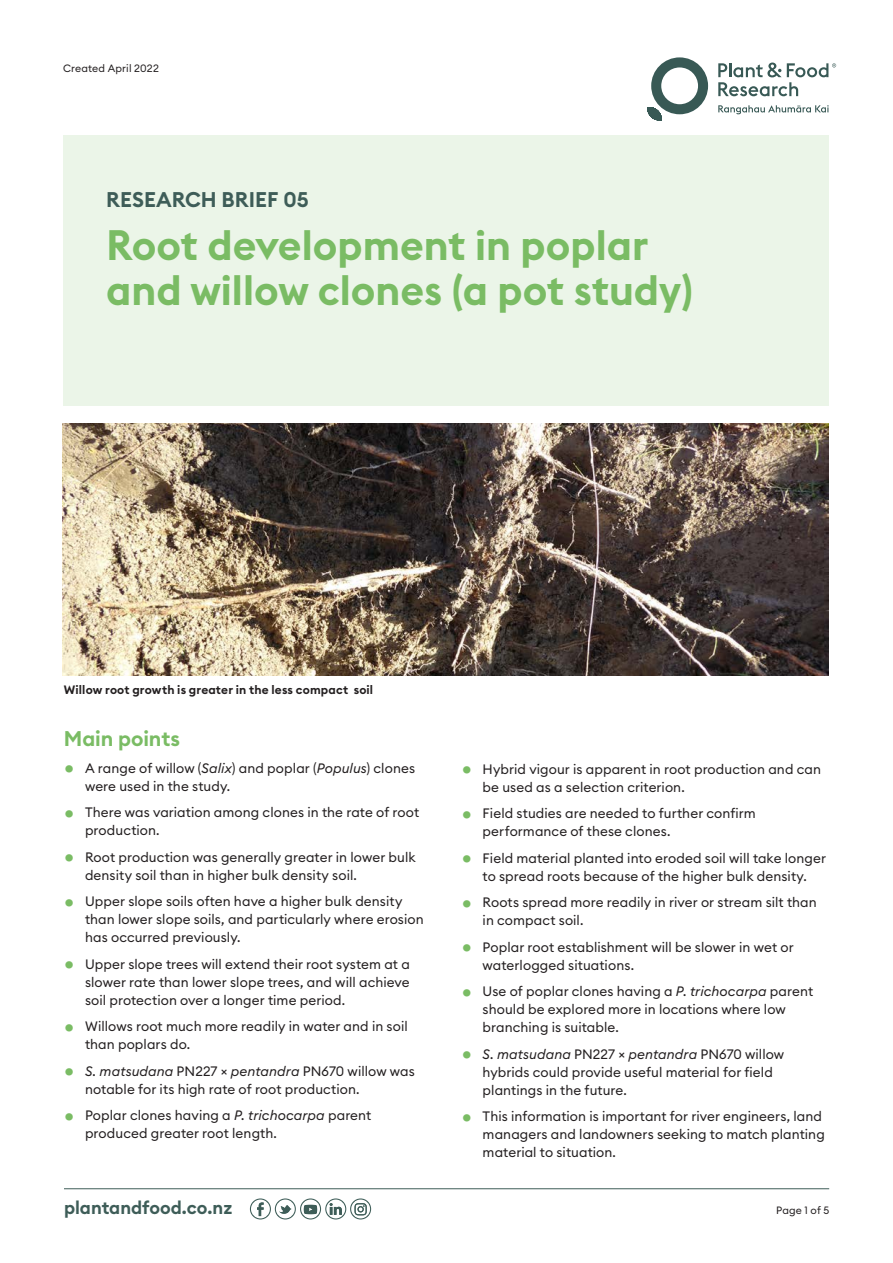
<style>
.page{position:relative;width:893px;height:1263px;background:#fff}
.page>*{position:absolute;margin:0;border:0;box-sizing:border-box;transform-origin:0 0}
.t1{font:600 42px/45px "Euclid Flex";color:#7abc64}
.t2{font:600 21px "Euclid Circular B";color:#3e5d58}
.t3{font:600 21px "Euclid Circular B";letter-spacing:-.005em;color:#7abc64}
.t4{font:600 18px "Euclid Circular B";color:#3e5d58}
.t5{font:13.5px/18px "Euclid Circular B";letter-spacing:.005em;color:#231f20}
.t6{font:600 12px "Euclid Circular B";letter-spacing:.015em;color:#231f20}
.t7{font:10.5px "Euclid Circular B";letter-spacing:.015em;color:#231f20}
.s1{font-weight:600;font-size:27px;color:#7abc64}
.s2{font-style:italic}
</style>
<div class="page">
<div style="left:64px;top:136px;width:765px;height:270px;background:#ebf5e8"></div>
<svg style="left:647px;top:57px;width:61px;height:64px"></svg>
<svg style="left:718px;top:105px;width:111px;height:9px"></svg>
<svg style="left:718px;top:63px;width:118px;height:33px"></svg>
<hr style="left:64px;top:1188px;width:765px;height:1px;background:#3e5d58">
<svg style="left:250px;top:1198px;width:121px;height:21px"></svg>
<img style="left:63px;top:424px;width:765px;height:252px">
<p class="t7" style="left:63px;top:62px;width:97px">Created April 2022</p>
<h2 class="t2" style="left:106px;top:186px;width:204px">RESEARCH BRIEF 05</h2>
<h1 class="t1" style="left:106px;top:223px;width:588px">Root development in poplar and willow clones (a pot study)</h1>
<p class="t6" style="left:64px;top:682px;width:311px">Willow root growth is greater in the less compact soil</p>
<h2 class="t3" style="left:64px;top:725px;width:118px">Main points</h2>
<p class="t5" style="left:85px;top:758px;width:332px;text-indent:-21px"><span class="s1">•</span> A range of willow (<span class="s2">Salix</span>) and poplar (<span class="s2">Populus</span>) clones were used in the study.</p>
<p class="t5" style="left:85px;top:803px;width:336px;text-indent:-21px"><span class="s1">•</span> There was variation among clones in the rate of root production.</p>
<p class="t5" style="left:85px;top:848px;width:332px;text-indent:-21px"><span class="s1">•</span> Root production was generally greater in lower bulk density soil than in higher bulk density soil.</p>
<p class="t5" style="left:85px;top:892px;width:340px;text-indent:-21px"><span class="s1">•</span> Upper slope soils often have a higher bulk density than lower slope soils, and particularly where erosion has occurred previously.</p>
<p class="t5" style="left:85px;top:955px;width:326px;text-align:justify;text-indent:-21px"><span class="s1">•</span> Upper slope trees will extend their root system at a slower rate than lower slope trees, and will achieve soil protection over a longer time period.</p>
<p class="t5" style="left:85px;top:1017px;width:324px;text-indent:-21px"><span class="s1">•</span> Willows root much more readily in water and in soil than poplars do.</p>
<p class="t5" style="left:85px;top:1062px;width:331px;text-indent:-21px"><span class="s1">•</span> <span class="s2">S. matsudana</span> PN227 × <span class="s2">pentandra</span> PN670 willow was notable for its high rate of root production.</p>
<p class="t5" style="left:85px;top:1106px;width:288px;text-indent:-21px"><span class="s1">•</span> Poplar clones having a <span class="s2">P. trichocarpa</span> parent produced greater root length.</p>
<h3 class="t4" style="left:64px;top:1196px;width:170px">plantandfood.co.nz</h3>
<p class="t5" style="left:483px;top:760px;width:340px;text-indent:-21px"><span class="s1">•</span> Hybrid vigour is apparent in root production and can be used as a selection criterion.</p>
<p class="t5" style="left:483px;top:804px;width:275px;text-indent:-21px"><span class="s1">•</span> Field studies are needed to further confirm performance of these clones.</p>
<p class="t5" style="left:461px;top:849px;width:366px;text-align:center"><span class="s1">•</span> Field material planted into eroded soil will take longer to spread roots because of the higher bulk density.</p>
<p class="t5" style="left:483px;top:893px;width:336px;text-indent:-21px"><span class="s1">•</span> Roots spread more readily in river or stream silt than in compact soil.</p>
<p class="t5" style="left:483px;top:938px;width:312px;text-indent:-21px"><span class="s1">•</span> Poplar root establishment will be slower in wet or waterlogged situations.</p>
<p class="t5" style="left:483px;top:982px;width:332px;text-indent:-21px"><span class="s1">•</span> Use of poplar clones having a <span class="s2">P. trichocarpa</span> parent should be explored more in locations where low branching is suitable.</p>
<p class="t5" style="left:483px;top:1045px;width:303px;text-indent:-21px"><span class="s1">•</span> <span class="s2">S. matsudana</span> PN227 × <span class="s2">pentandra</span> PN670 willow hybrids could provide useful material for field plantings in the future.</p>
<p class="t5" style="left:483px;top:1107px;width:344px;text-indent:-21px"><span class="s1">•</span> This information is important for river engineers, land managers and landowners seeking to match planting material to situation.</p>
<p class="t7" style="left:776px;top:1203px;width:55px">Page 1 of 5</p>
</div>
